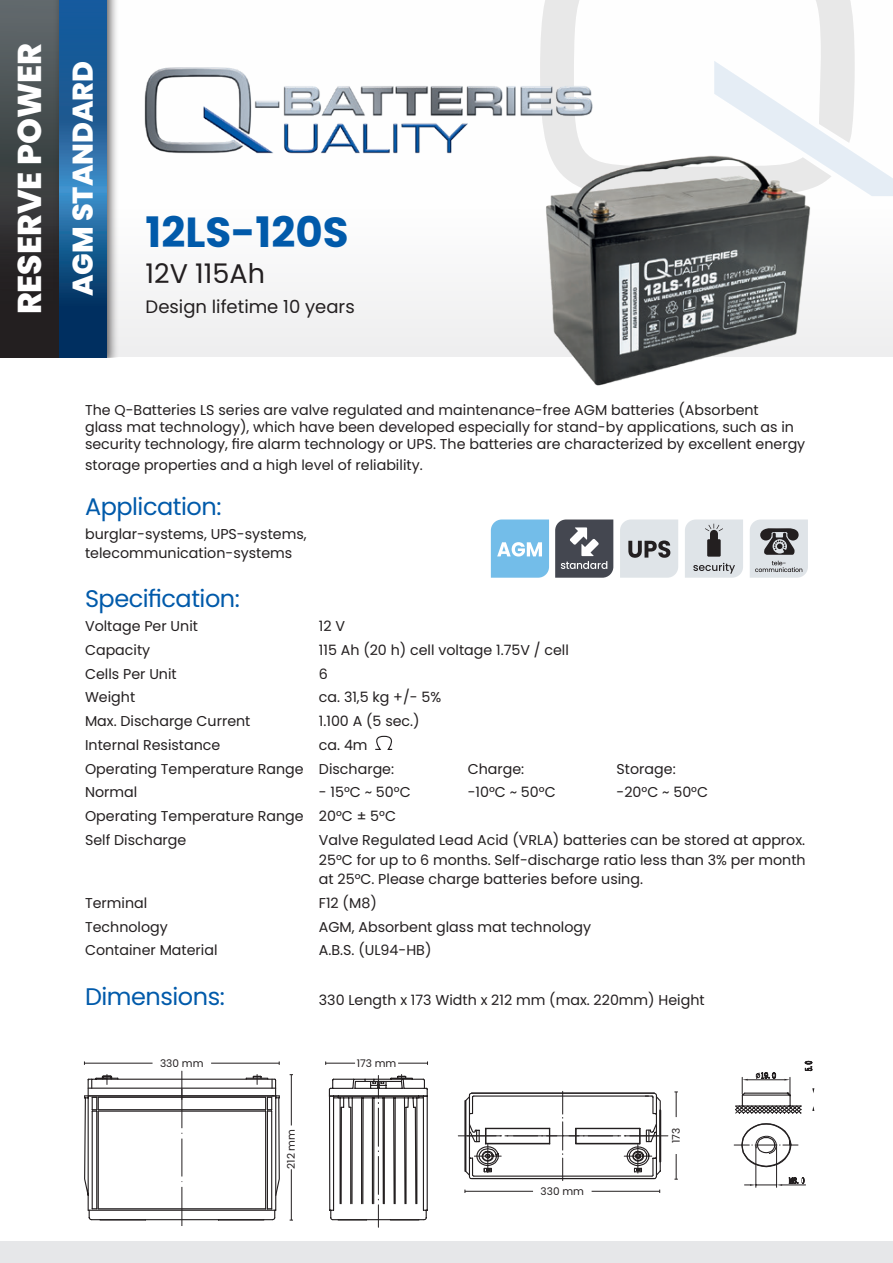
<style>
.page{position:relative;width:893px;height:1263px;background:#fff}
.page>*{position:absolute;margin:0;border:0;box-sizing:border-box;transform-origin:0 0}
.t1{font:700 42px "Poppins";color:#015aaa}
.t2{font:800 33px "Poppins";color:#fff}
.t3{font:800 28.5px "Poppins";color:#fff}
.t4{font:27px "Poppins";color:#231f20}
.t5{font:24px "Poppins";letter-spacing:-.02em;color:#015aaa}
.t6{font:18px "Poppins";color:#231f20}
.t7{font:14.25px/19.5px "Poppins";color:#231f20}
.t8{font:10.5px "Poppins";color:#231f20}
</style>
<div class="page">
<svg style="left:375px;top:735px;width:18px;height:15px"></svg>
<div style="left:0;top:1242px;width:893px;height:21px;background:#e6e7e9"></div>
<div style="left:0;top:0;width:893px;height:357px;background:linear-gradient(to bottom,#fff,#f3f3f4)"></div>
<svg style="left:540px;top:0;width:315px;height:61px"></svg>
<svg style="left:714px;top:61px;width:179px;height:135px"></svg>
<div style="left:0;top:0;width:65px;height:357px;background:linear-gradient(to bottom,#5f6a6c,#1a1415)"></div>
<div style="left:53px;top:0;width:66px;height:357px;background:#231f20;opacity:.75"></div>
<svg style="left:59px;top:0;width:47px;height:357px;background:#1a5a92"></svg>
<img style="left:144px;top:59px;width:479px;height:95px">
<svg style="left:491px;top:519px;width:58px;height:59px;background:#85c5eb"></svg>
<svg style="left:620px;top:519px;width:58px;height:59px;background:#cacdd1"></svg>
<svg style="left:685px;top:519px;width:58px;height:59px;background:#c8cbcf"></svg>
<svg style="left:750px;top:519px;width:58px;height:59px;background:#b8bbbe"></svg>
<svg style="left:555px;top:519px;width:58px;height:59px;background:#64666e"></svg>
<hr style="left:458px;top:1135px;width:44px;height:1px;background:#231f20">
<hr style="left:84px;top:1063px;width:69px;height:1px;background:#231f20">
<hr style="left:211px;top:1063px;width:68px;height:1px;background:#231f20">
<svg style="left:325px;top:1061px;width:30px;height:4px"></svg>
<svg style="left:398px;top:1061px;width:30px;height:4px"></svg>
<svg style="left:84px;top:1071px;width:344px;height:156px"></svg>
<svg style="left:464px;top:1060px;width:350px;height:133px"></svg>
<img style="left:528px;top:143px;width:302px;height:243px">
<h2 class="t2" style="left:11px;top:314px;width:273px;rotate:-90deg">RESERVE POWER</h2>
<h3 class="t3" style="left:66px;top:296px;width:237px;rotate:-90deg">AGM STANDARD</h3>
<h1 class="t1" style="left:146px;top:208px;width:204px">12LS-120S</h1>
<h3 class="t4" style="left:146px;top:258px;width:121px">12V 115Ah</h3>
<p class="t6" style="left:146px;top:296px;width:211px">Design lifetime 10 years</p>
<p class="t7" style="left:85px;top:401px;width:722px;line-height:17.1px">The Q-Batteries LS series are valve regulated and maintenance-free AGM batteries (Absorbent<br>glass mat technology), which have been developed especially for stand-by applications, such as in security technology, fire alarm technology or UPS. The batteries are characterized by excellent energy</p>
<p class="t7" style="left:85px;top:455px;width:339px">storage properties and a high level of reliability.</p>
<h3 class="t5" style="left:85px;top:493px;width:138px">Application:</h3>
<p class="t7" style="left:85px;top:524px;width:223px">burglar-systems, UPS-systems, telecommunication-systems</p>
<h3 class="t5" style="left:85px;top:585px;width:156px">Specification:</h3>
<p class="t7" style="left:85px;top:616px;width:114px">Voltage Per Unit</p>
<p class="t7" style="left:319px;top:616px;width:28px">12 V</p>
<p class="t7" style="left:85px;top:640px;width:67px">Capacity</p>
<p class="t7" style="left:319px;top:640px;width:252px">115 Ah (20 h) cell voltage 1.75V / cell</p>
<p class="t7" style="left:85px;top:664px;width:93px">Cells Per Unit</p>
<p class="t7" style="left:319px;top:664px;width:11px">6</p>
<p class="t7" style="left:85px;top:688px;width:52px">Weight</p>
<p class="t7" style="left:319px;top:688px;width:124px">ca. 31,5 kg +/- 5%</p>
<p class="t7" style="left:85px;top:711px;width:167px">Max. Discharge Current</p>
<p class="t7" style="left:319px;top:711px;width:102px">1.100 A (5 sec.)</p>
<p class="t7" style="left:85px;top:735px;width:137px">Internal Resistance</p>
<p class="t7" style="left:85px;top:733px;width:311px;line-height:23.7px;text-indent:234px">ca. 4m<br>Operating Temperature Range Discharge:</p>
<p class="t7" style="left:468px;top:759px;width:58px">Charge:</p>
<p class="t7" style="left:617px;top:759px;width:61px">Storage:</p>
<p class="t7" style="left:85px;top:783px;width:54px">Normal</p>
<p class="t7" style="left:319px;top:783px;width:93px">- 15°C ~ 50°C</p>
<p class="t7" style="left:468px;top:783px;width:89px">-10°C ~ 50°C</p>
<p class="t7" style="left:617px;top:783px;width:93px">-20°C ~ 50°C</p>
<p class="t7" style="left:85px;top:804px;width:313px;line-height:23.7px">Operating Temperature Range 20°C ± 5°C<br>Self Discharge</p>
<p class="t7" style="left:319px;top:830px;width:488px;text-align:justify">Valve Regulated Lead Acid (VRLA) batteries can be stored at approx.<br>25°C for up to 6 months. Self-discharge ratio less than 3% per month at 25°C. Please charge batteries before using.</p>
<p class="t7" style="left:85px;top:893px;width:64px">Terminal</p>
<p class="t7" style="left:319px;top:893px;width:59px">F12 (M8)</p>
<p class="t7" style="left:85px;top:917px;width:84px">Technology</p>
<p class="t7" style="left:319px;top:917px;width:274px">AGM, Absorbent glass mat technology</p>
<p class="t7" style="left:85px;top:940px;width:134px">Container Material</p>
<p class="t7" style="left:319px;top:940px;width:114px">A.B.S. (UL94-HB)</p>
<h3 class="t5" style="left:85px;top:982px;width:141px">Dimensions:</h3>
<p class="t7" style="left:319px;top:990px;width:387px">330 Length x 173 Width x 212 mm (max. 220mm) Height</p>
<p class="t8" style="left:160px;top:1057px;width:45px">330 mm</p>
<p class="t8" style="left:357px;top:1057px;width:41px">173 mm</p>
<p class="t8" style="left:285px;top:1169px;width:41px;rotate:-90deg">212 mm</p>
<p class="t8" style="left:541px;top:1185px;width:45px">330 mm</p>
<p class="t8" style="left:670px;top:1143px;width:17px;rotate:-90deg">173</p>
</div>
